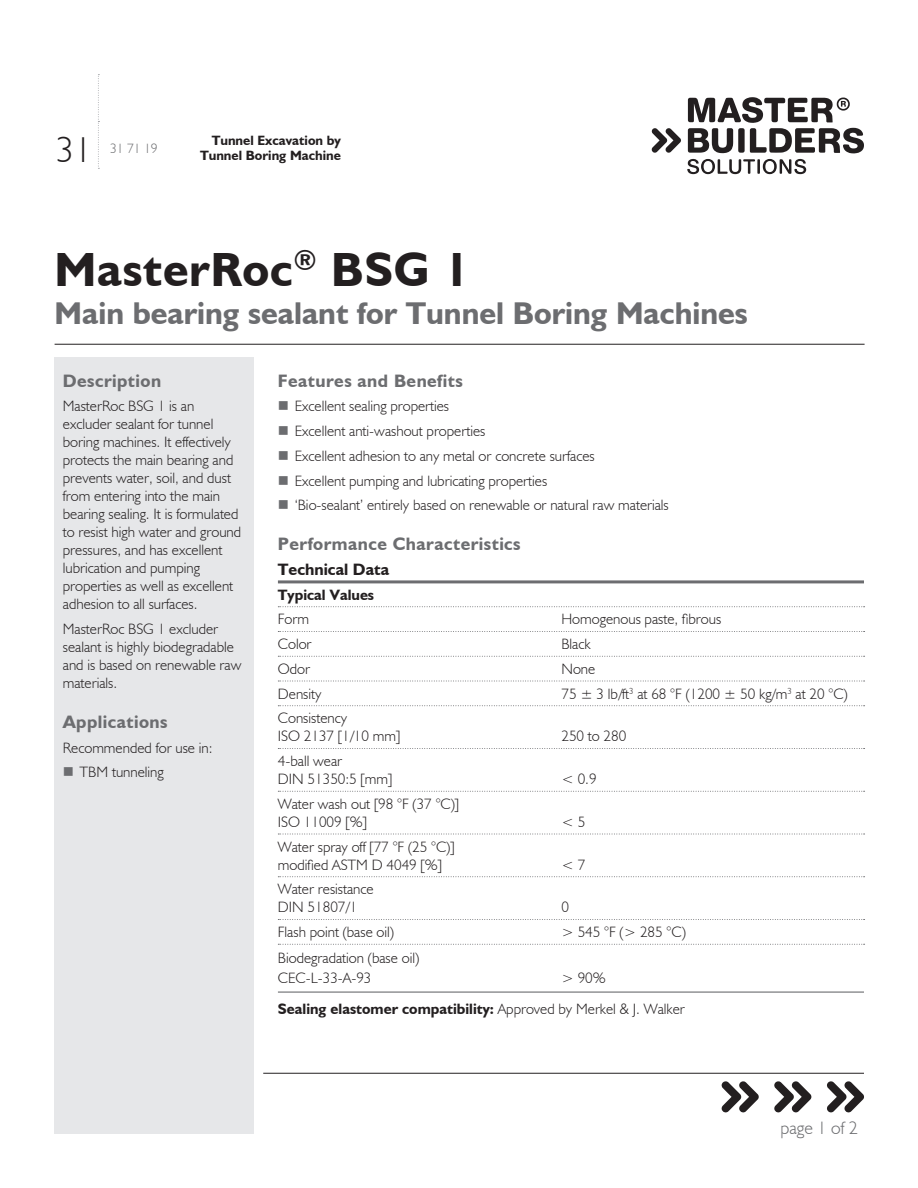
<style>
.page{position:relative;width:918px;height:1188px;background:#fff}
.page>*{position:absolute;margin:0;border:0;box-sizing:border-box;transform-origin:0 0}
.Product_Name{font:700 48px "Humanist 521 BT";letter-spacing:.015em;color:#231f20}
.Large_Numbers_-_Left{font:300 36px "Humanist 521 BT";color:#231f20}
.Gray_Descriptor_Subh{font:700 31.5px "Humanist 521 BT";color:#6c6d70}
.Section_Header{font:700 18px "Humanist 521 BT";letter-spacing:.025em;color:#6c6d70}
.Page_x_of_x{font:300 18px "Humanist 521 BT";color:#6c6d70}
.Table_Title{font:700 16.5px "Humanist 521 BT";color:#231f20}
.Pg__1_Left_Column_Bo{font:300 15px/18px "Humanist 521 BT";color:#231f20}
.Table_Body{font:300 15px/18px "Humanist 521 BT";color:#231f20}
.Body_with_BOLD_INTRO{font:700 15px "Humanist 521 BT";color:#231f20}
.Table_Bottom_Line{font:300 15px/19.5px "Humanist 521 BT";color:#231f20}
.Table_Top_Line_BOLD{font:700 15px "Humanist 521 BT";color:#231f20}
.Bold_Description_-_R{font:700 13.5px/15px "Humanist 521 BT";color:#231f20;text-align:right}
.Middle_Numbers_-_Gra{font:300 13.5px "Humanist 521 BT";color:#6c6d70}
.s1{font-weight:300}
</style>
<div class="page">
<svg style="left:687px;top:159px;width:119px;height:15px"></svg>
<svg style="left:652px;top:128px;width:29px;height:25px"></svg>
<svg style="left:688px;top:97px;width:176px;height:56px"></svg>
<svg style="left:722px;top:1081px;width:37px;height:31px"></svg>
<svg style="left:774px;top:1081px;width:37px;height:31px"></svg>
<svg style="left:827px;top:1081px;width:37px;height:31px"></svg>
<hr style="left:55px;top:344px;width:810px;height:1px;background:#231f20">
<div style="left:54px;top:358px;width:200px;height:776px;background:#e6e7e9"></div>
<hr style="left:278px;top:580px;width:586px;height:3px;background:#6c6d70">
<svg style="left:278px;top:606px;width:587px;height:1px"></svg>
<svg style="left:278px;top:631px;width:587px;height:1px"></svg>
<svg style="left:278px;top:656px;width:587px;height:1px"></svg>
<svg style="left:278px;top:681px;width:587px;height:1px"></svg>
<svg style="left:278px;top:705px;width:587px;height:1px"></svg>
<svg style="left:278px;top:748px;width:587px;height:1px"></svg>
<svg style="left:278px;top:791px;width:587px;height:1px"></svg>
<svg style="left:278px;top:834px;width:587px;height:1px"></svg>
<svg style="left:278px;top:876px;width:587px;height:1px"></svg>
<svg style="left:278px;top:919px;width:587px;height:1px"></svg>
<svg style="left:278px;top:944px;width:587px;height:1px"></svg>
<hr style="left:278px;top:992px;width:586px;height:1px;background:#6c6d70">
<svg style="left:98px;top:74px;width:1px;height:95px"></svg>
<hr style="left:263px;top:1073px;width:601px;height:1px;background:#231f20">
<p class="Large_Numbers_-_Left" style="left:56px;top:128px;width:38px">31</p>
<p class="Middle_Numbers_-_Gra" style="left:110px;top:140px;width:49px">31 71 19</p>
<p class="Bold_Description_-_R" style="left:200px;top:133px;width:143px">Tunnel Excavation by<br>Tunnel Boring Machine</p>
<p class="Product_Name" style="left:55px;top:240px;width:417px">MasterRoc<sup>®</sup> BSG 1</p>
<p class="Gray_Descriptor_Subh" style="left:55px;top:294px;width:695px">Main bearing sealant for Tunnel Boring Machines</p>
<p class="Section_Header" style="left:63px;top:369px;width:100px">Description</p>
<p class="Pg__1_Left_Column_Bo" style="left:63px;top:397px;width:180px">MasterRoc BSG 1 is an excluder sealant for tunnel boring machines. It effectively protects the main bearing and prevents water, soil, and dust from entering into the main bearing sealing. It is formulated to resist high water and ground pressures, and has excellent lubrication and pumping properties as well as excellent adhesion to all surfaces.</p>
<p class="Pg__1_Left_Column_Bo" style="left:63px;top:620px;width:180px">MasterRoc BSG 1 excluder sealant is highly biodegradable and is based on renewable raw materials.</p>
<p class="Section_Header" style="left:63px;top:711px;width:106px">Applications</p>
<p class="Pg__1_Left_Column_Bo" style="left:63px;top:738px;width:151px">Recommended for use in:</p>
<p class="Pg__1_Left_Column_Bo" style="left:80px;top:763px;width:86px">TBM tunneling</p>
<p class="Section_Header" style="left:278px;top:369px;width:186px">Features and Benefits</p>
<p class="Pg__1_Left_Column_Bo" style="left:295px;top:397px;width:156px">Excellent sealing properties</p>
<p class="Pg__1_Left_Column_Bo" style="left:295px;top:422px;width:192px">Excellent anti-washout properties</p>
<p class="Pg__1_Left_Column_Bo" style="left:295px;top:446px;width:302px">Excellent adhesion to any metal or concrete surfaces</p>
<p class="Pg__1_Left_Column_Bo" style="left:295px;top:471px;width:254px">Excellent pumping and lubricating properties</p>
<p class="Pg__1_Left_Column_Bo" style="left:295px;top:496px;width:376px">‘Bio-sealant’ entirely based on renewable or natural raw materials</p>
<p class="Section_Header" style="left:278px;top:533px;width:244px">Performance Characteristics</p>
<p class="Table_Title" style="left:278px;top:559px;width:113px">Technical Data</p>
<p class="Table_Top_Line_BOLD" style="left:278px;top:585px;width:98px">Typical Values</p>
<p class="Table_Body" style="left:278px;top:610px;width:33px">Form</p>
<p class="Table_Body" style="left:561px;top:610px;width:161px">Homogenous paste, fibrous</p>
<p class="Table_Body" style="left:278px;top:635px;width:35px">Color</p>
<p class="Table_Body" style="left:561px;top:635px;width:31px">Black</p>
<p class="Table_Body" style="left:278px;top:659px;width:34px">Odor</p>
<p class="Table_Body" style="left:561px;top:659px;width:35px">None</p>
<p class="Table_Body" style="left:278px;top:684px;width:45px">Density</p>
<p class="Table_Body" style="left:561px;top:684px;width:288px">75 ± 3 lb/ft<sup>3</sup> at 68 °F (1200 ± 50 kg/m<sup>3</sup> at 20 °C)</p>
<p class="Table_Body" style="left:278px;top:709px;width:124px">Consistency<br>ISO 2137 [1/10 mm]</p>
<p class="Table_Body" style="left:561px;top:727px;width:66px">250 to 280</p>
<p class="Table_Body" style="left:278px;top:752px;width:116px">4-ball wear<br>DIN 51350:5 [mm]</p>
<p class="Table_Body" style="left:278px;top:794px;width:183px">Water wash out [98 °F (37 °C)]<br>ISO 11009 [%]</p>
<p class="Table_Body" style="left:278px;top:837px;width:178px">Water spray off [77 °F (25 °C)] modified ASTM D 4049 [%]</p>
<p class="Table_Body" style="left:278px;top:880px;width:97px">Water resistance<br>DIN 51807/1</p>
<p class="Table_Body" style="left:561px;top:770px;width:37px">&lt; 0.9</p>
<p class="Table_Body" style="left:561px;top:812px;width:25px">&lt; 5</p>
<p class="Table_Body" style="left:561px;top:855px;width:25px">&lt; 7</p>
<p class="Table_Body" style="left:561px;top:898px;width:9px">0</p>
<p class="Table_Body" style="left:278px;top:923px;width:118px">Flash point (base oil)</p>
<p class="Table_Body" style="left:561px;top:923px;width:126px">&gt; 545 °F (&gt; 285 °C)</p>
<p class="Table_Bottom_Line" style="left:278px;top:948px;width:143px">Biodegradation (base oil)<br>CEC-L-33-A-93</p>
<p class="Table_Bottom_Line" style="left:561px;top:968px;width:46px">&gt; 90%</p>
<p class="Body_with_BOLD_INTRO" style="left:278px;top:1000px;width:408px">Sealing elastomer compatibility: <span class="s1">Approved by Merkel &amp; J. Walker</span></p>
<p class="Page_x_of_x" style="left:781px;top:1117px;width:79px">page 1 of 2</p>
</div>
